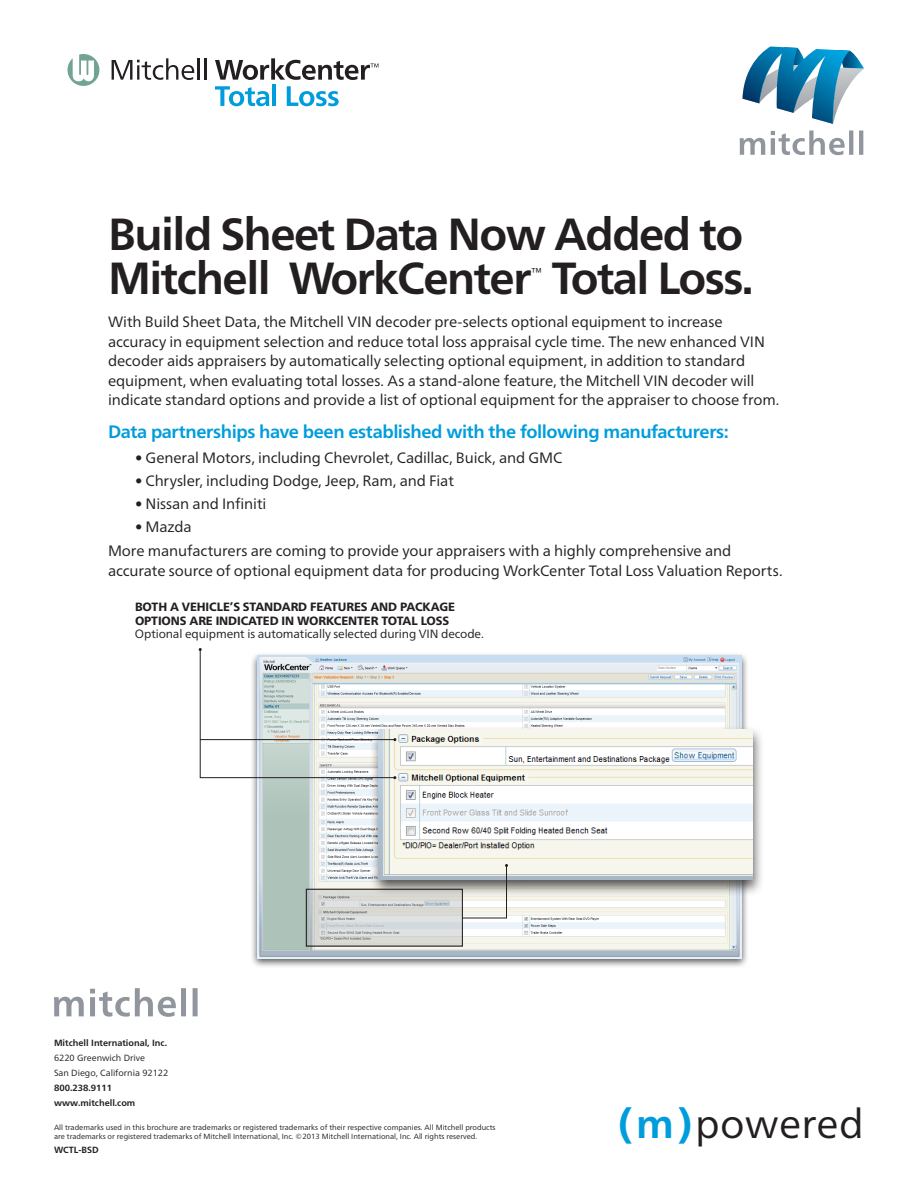
<style>
.page{position:relative;width:918px;height:1188px;background:#fff}
.page>*{position:absolute;margin:0;border:0;box-sizing:border-box;transform-origin:0 0}
.t1{font:700 45px/43.5px "Frutiger Neue LT Pro";letter-spacing:-.035em;color:#231f20}
.t2{font:40.5px "Frutiger Neue LT Pro";letter-spacing:.01em;color:#231f20}
.t3{font:700 18px "Frutiger Neue LT Pro";letter-spacing:-.02em;color:#009ddc}
.t4{font:15px/19.5px "Frutiger Neue LT Pro";letter-spacing:-.01em;color:#231f20}
.t5{font:13.05px "Frutiger Neue LT Pro";color:#231f20}
.t6{font:800 12px/13.5px "Frutiger Neue LT Pro";letter-spacing:-.01em;color:#231f20}
.t7{font:12px "Frutiger Neue LT Pro";letter-spacing:-.01em;color:#231f20}
.t8{font:700 9px/15px "Frutiger Neue LT Pro";color:#231f20}
.t9{font:9px/15px "Frutiger Neue LT Pro";color:#231f20}
.t10{font:7.5px/9px "Frutiger Neue LT Pro";color:#231f20}
.s1{font-weight:700;color:#009ddc}
</style>
<div class="page">
<svg style="left:54px;top:997px;width:30px;height:19px"></svg>
<svg style="left:90px;top:988px;width:96px;height:29px"></svg>
<svg style="left:193px;top:988px;width:5px;height:28px"></svg>
<svg style="left:742px;top:47px;width:122px;height:77px"></svg>
<svg style="left:740px;top:138px;width:25px;height:17px"></svg>
<svg style="left:771px;top:130px;width:82px;height:25px"></svg>
<svg style="left:859px;top:130px;width:4px;height:25px"></svg>
<div style="left:250px;top:652px;width:499px;height:317px;background:#231f20;opacity:.75"></div>
<img style="left:257px;top:656px;width:485px;height:302px">
<svg style="left:112px;top:58px;width:82px;height:22px"></svg>
<hr style="left:198px;top:58px;width:2px;height:22px;background:#231f20">
<hr style="left:204px;top:58px;width:3px;height:22px;background:#231f20">
<svg style="left:215px;top:58px;width:163px;height:22px"></svg>
<svg style="left:215px;top:86px;width:54px;height:20px"></svg>
<hr style="left:272px;top:85px;width:4px;height:21px;background:#009ddc">
<svg style="left:287px;top:86px;width:52px;height:20px"></svg>
<svg style="left:68px;top:54px;width:31px;height:32px"></svg>
<div style="left:369px;top:725px;width:396px;height:172px;background:#231f20;opacity:.75"></div>
<img style="left:379px;top:729px;width:374px;height:151px">
<svg style="left:199px;top:648px;width:197px;height:131px"></svg>
<svg style="left:308px;top:891px;width:153px;height:53px;background:#d3d5d3"></svg>
<div style="left:306px;top:889px;width:157px;height:57px;border:1px solid #231f20"></div>
<svg style="left:462px;top:864px;width:46px;height:55px;background:#d1d1cc"></svg>
<h1 class="t1" style="left:108px;top:213px;width:637px">Build Sheet Data Now Added to<br>Mitchell WorkCenter</h1>
<p class="t5" style="left:531px;top:265px;width:13px">™</p>
<h1 class="t1" style="left:552px;top:256px;width:204px">Total Loss.</h1>
<p class="t4" style="left:108px;top:312px;width:673px">With Build Sheet Data, the Mitchell VIN decoder pre-selects optional equipment to increase accuracy in equipment selection and reduce total loss appraisal cycle time. The new enhanced VIN decoder aids appraisers by automatically selecting optional equipment, in addition to standard equipment, when evaluating total losses. As a stand-alone feature, the Mitchell VIN decoder will indicate standard options and provide a list of optional equipment for the appraiser to choose from.</p>
<p class="t3" style="left:108px;top:421px;width:622px">Data partnerships have been established with the following manufacturers:</p>
<p class="t4" style="left:135px;top:448px;width:429px">• General Motors, including Chevrolet, Cadillac, Buick, and GMC</p>
<p class="t4" style="left:135px;top:471px;width:320px">• Chrysler, including Dodge, Jeep, Ram, and Fiat</p>
<p class="t4" style="left:135px;top:494px;width:133px">• Nissan and Infiniti</p>
<p class="t4" style="left:108px;top:514px;width:625px;line-height:24.9px;text-indent:27px">• Mazda<br>More manufacturers are coming to provide your appraisers with a highly comprehensive and</p>
<p class="t4" style="left:108px;top:561px;width:676px">accurate source of optional equipment data for producing WorkCenter Total Loss Valuation Reports.</p>
<p class="t6" style="left:135px;top:600px;width:322px">BOTH A VEHICLE’S STANDARD FEATURES AND PACKAGE<br>OPTIONS ARE INDICATED IN WORKCENTER TOTAL LOSS</p>
<p class="t7" style="left:135px;top:627px;width:350px">Optional equipment is automatically selected during VIN decode.</p>
<p class="t8" style="left:54px;top:1036px;width:115px">Mitchell International, Inc.</p>
<p class="t9" style="left:54px;top:1050px;width:116px">6220 Greenwich Drive<br>San Diego, California 92122</p>
<p class="t8" style="left:54px;top:1081px;width:83px">800.238.9111 www.mitchell.com</p>
<p class="t10" style="left:54px;top:1123px;width:443px">All trademarks used in this brochure are trademarks or registered trademarks of their respective companies. All Mitchell products are trademarks or registered trademarks of Mitchell International, Inc. ©2013 Mitchell International, Inc. All rights reserved.</p>
<p class="t8" style="left:54px;top:1142px;width:46px">WCTL-BSD</p>
<h2 class="t2" style="left:618px;top:1100px;width:247px"><span class="s1">(m)</span>powered</h2>
</div>
